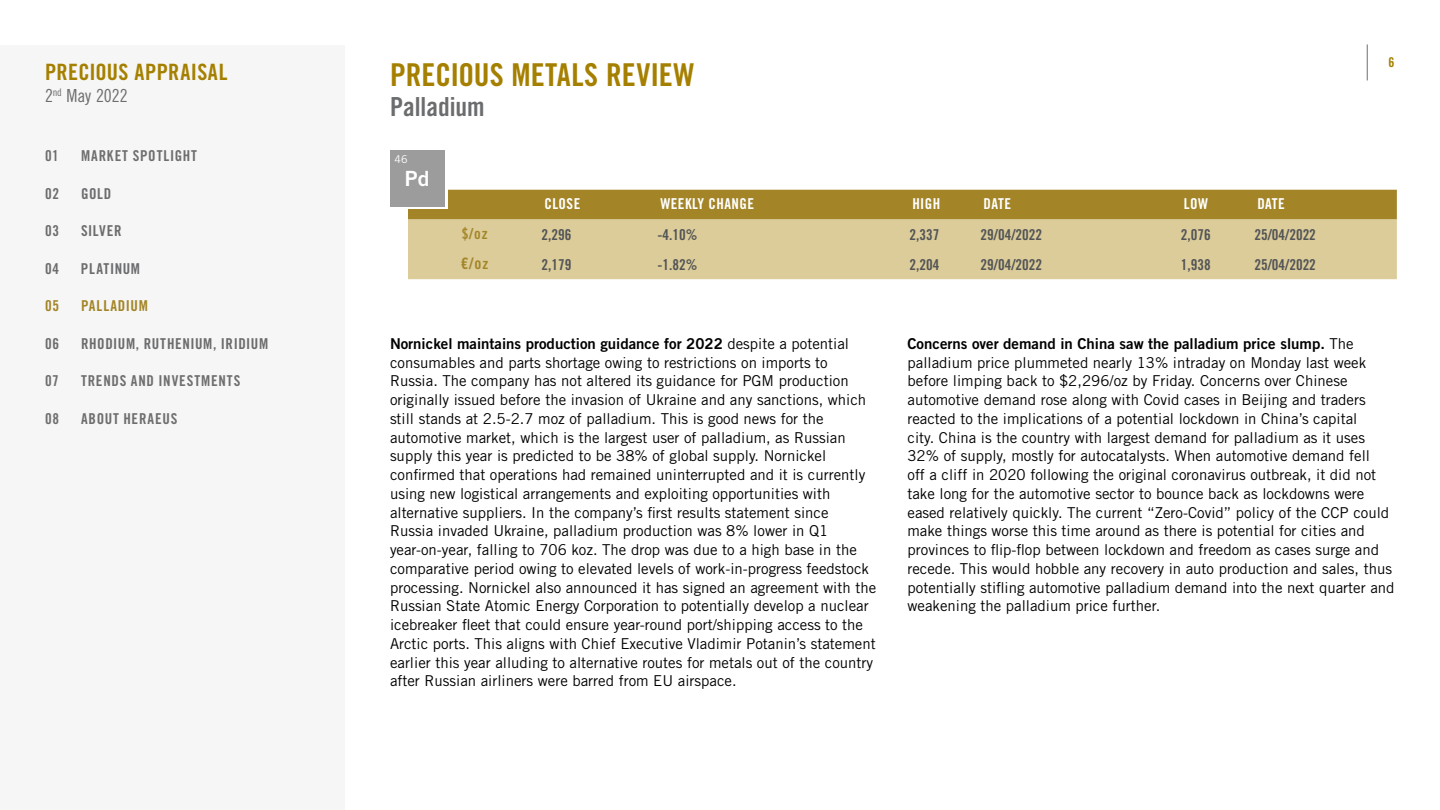
<style>
.page{position:relative;width:1440px;height:810px;background:#fff}
.page>*{position:absolute;margin:0;border:0;box-sizing:border-box;transform-origin:0 0}
.t1{font:31.5px "Trade Gothic LT Std Bd Cn 20";color:#a58000}
.t2{font:26.25px "Trade Gothic LT Std Bd Cn 20";color:#6b6c6e}
.t3{font:22.5px "Trade Gothic LT Std Bd Cn 20";letter-spacing:.015em;color:#a58000}
.t4{font:21px "Trade Gothic LT Std Bd 2";color:#fff}
.t5{font:18px "Trade Gothic LT Std Cn 18";letter-spacing:-.005em;color:#6b6c6e}
.t6{font:15.75px "Trade Gothic LT Std Bd Cn 20";color:#a38527}
.t7{font:15px/18.8px "Trade Gothic LT Std";color:#000}
.t8{font:15px "Trade Gothic LT Std Bd 2";color:#000}
.t9{font:15px "Trade Gothic LT Std Bd Cn 20";color:#535456}
.t10{font:15px "Trade Gothic LT Std Bd Cn 20";letter-spacing:.055em;color:#6e6e6e}
.t11{font:15px "Trade Gothic LT Std Bd Cn 20";letter-spacing:.04em;color:#6b6c6e}
.t12{font:15px "Trade Gothic LT Std Bd Cn 20";letter-spacing:.03em;color:#fff}
.t13{font:15px "Trade Gothic LT Std Bd Cn 20";letter-spacing:.055em;color:#a38527}
.t14{font:13.5px "Trade Gothic LT Std Bd Cn 20";color:#a58000}
.t15{font:10.8px "Trade Gothic LT Std";color:#fff}
.s1{font-size:15px}
.s2{font-family:"Trade Gothic LT Std"}
</style>
<div class="page">
<hr style="left:1367px;top:44px;width:1px;height:36px;background:#6e6e6e">
<div style="left:408px;top:190px;width:989px;height:30px;background:#a38527"></div>
<div style="left:408px;top:220px;width:989px;height:59px;background:#dbcc99"></div>
<div style="left:393px;top:153px;width:54px;height:56px;background:linear-gradient(to right,#fff,#fff)"></div>
<div style="left:390px;top:150px;width:54px;height:56px;background:#9c9c9d"></div>
<div style="left:0;top:45px;width:345px;height:765px;background:#f6f6f6"></div>
<h3 class="t3" style="left:45px;top:58px;width:184px">PRECIOUS APPRAISAL</h3>
<p class="t5" style="left:45px;top:85px;width:84px">2<sup>nd</sup> May 2022</p>
<p class="t10" style="left:45px;top:147px;width:15px">01</p>
<p class="t10" style="left:81px;top:147px;width:117px">MARKET SPOTLIGHT</p>
<p class="t11" style="left:45px;top:184px;width:16px">02</p>
<p class="t11" style="left:81px;top:184px;width:32px">GOLD</p>
<p class="t11" style="left:45px;top:222px;width:16px">03</p>
<p class="t11" style="left:81px;top:222px;width:42px">SILVER</p>
<p class="t11" style="left:45px;top:259px;width:16px">04</p>
<p class="t11" style="left:81px;top:259px;width:61px">PLATINUM</p>
<p class="t13" style="left:45px;top:297px;width:16px">05</p>
<p class="t13" style="left:81px;top:297px;width:68px">PALLADIUM</p>
<p class="t11" style="left:45px;top:334px;width:16px">06</p>
<p class="t11" style="left:81px;top:334px;width:189px">RHODIUM, RUTHENIUM, IRIDIUM</p>
<p class="t10" style="left:45px;top:372px;width:15px">07</p>
<p class="t10" style="left:81px;top:372px;width:161px">TRENDS AND INVESTMENTS</p>
<p class="t10" style="left:45px;top:409px;width:16px">08</p>
<p class="t10" style="left:81px;top:409px;width:98px">ABOUT HERAEUS</p>
<h1 class="t1" style="left:390px;top:56px;width:306px">PRECIOUS METALS REVIEW</h1>
<h2 class="t2" style="left:390px;top:91px;width:96px">Palladium</h2>
<p class="t15" style="left:395px;top:152px;width:15px">46</p>
<h3 class="t4" style="left:405px;top:165px;width:26px">Pd</h3>
<p class="t12" style="left:544px;top:194px;width:37px">CLOSE</p>
<p class="t12" style="left:660px;top:194px;width:95px">WEEKLY CHANGE</p>
<p class="t12" style="left:912px;top:194px;width:30px">HIGH</p>
<p class="t12" style="left:984px;top:194px;width:29px">DATE</p>
<p class="t12" style="left:1184px;top:194px;width:26px">LOW</p>
<p class="t12" style="left:1257px;top:194px;width:29px">DATE</p>
<p class="t13" style="left:462px;top:224px;width:28px">$/oz</p>
<p class="t9" style="left:541px;top:225px;width:31px">2,296</p>
<p class="t9" style="left:657px;top:225px;width:41px">-4.10%</p>
<p class="t9" style="left:909px;top:225px;width:31px">2,337</p>
<p class="t9" style="left:981px;top:225px;width:63px">29/04/2022</p>
<p class="t9" style="left:1181px;top:225px;width:31px">2,076</p>
<p class="t9" style="left:1254px;top:225px;width:63px">25/04/2022</p>
<p class="t6" style="left:461px;top:254px;width:29px">€/o<span class="s1">z</span></p>
<p class="t9" style="left:541px;top:255px;width:31px">2,179</p>
<p class="t9" style="left:657px;top:255px;width:41px">-1.82%</p>
<p class="t9" style="left:909px;top:255px;width:31px">2,204</p>
<p class="t9" style="left:981px;top:255px;width:63px">29/04/2022</p>
<p class="t9" style="left:1181px;top:255px;width:31px">1,938</p>
<p class="t9" style="left:1254px;top:255px;width:63px">25/04/2022</p>
<p class="t14" style="left:1389px;top:54px;width:7px">6</p>
<p class="t8" style="left:390px;top:334px;width:461px">Nornickel maintains production guidance for 2022 <span class="s2">despite a potential</span></p>
<p class="t7" style="left:390px;top:353px;width:488px">consumables and parts shortage owing to restrictions on imports to Russia. The company has not altered its guidance for PGM production originally issued before the invasion of Ukraine and any sanctions, which still stands at 2.5-2.7 moz of palladium. This is good news for the automotive market, which is the largest user of palladium, as Russian supply this year is predicted to be 38% of global supply. Nornickel confirmed that operations had remained uninterrupted and it is currently using new logistical arrangements and exploiting opportunities with alternative suppliers. In the company’s first results statement since<br>Russia invaded Ukraine, palladium production was 8% lower in Q1 year-on-year, falling to 706 koz. The drop was due to a high base in the comparative period owing to elevated levels of work-in-progress feedstock processing. Nornickel also announced it has signed an agreement with the Russian State Atomic Energy Corporation to potentially develop a nuclear icebreaker fleet that could ensure year-round port/shipping access to the Arctic ports. This aligns with Chief Executive Vladimir Potanin’s statement earlier this year alluding to alternative routes for metals out of the country after Russian airliners were barred from EU airspace.</p>
<p class="t8" style="left:908px;top:334px;width:448px">Concerns over demand in China saw the palladium price slump. <span class="s2">The</span></p>
<p class="t7" style="left:908px;top:353px;width:489px">palladium price plummeted nearly 13% intraday on Monday last week before limping back to $2,296/oz by Friday. Concerns over Chinese automotive demand rose along with Covid cases in Beijing and traders reacted to the implications of a potential lockdown in China’s capital<br>city. China is the country with largest demand for palladium as it uses 32% of supply, mostly for autocatalysts. When automotive demand fell<br>off a cliff in 2020 following the original coronavirus outbreak, it did not take long for the automotive sector to bounce back as lockdowns were eased relatively quickly. The current “Zero-Covid” policy of the CCP could make things worse this time around as there is potential for cities and provinces to flip-flop between lockdown and freedom as cases surge and recede. This would hobble any recovery in auto production and sales, thus potentially stifling automotive palladium demand into the next quarter and weakening the palladium price further.</p>
</div>
